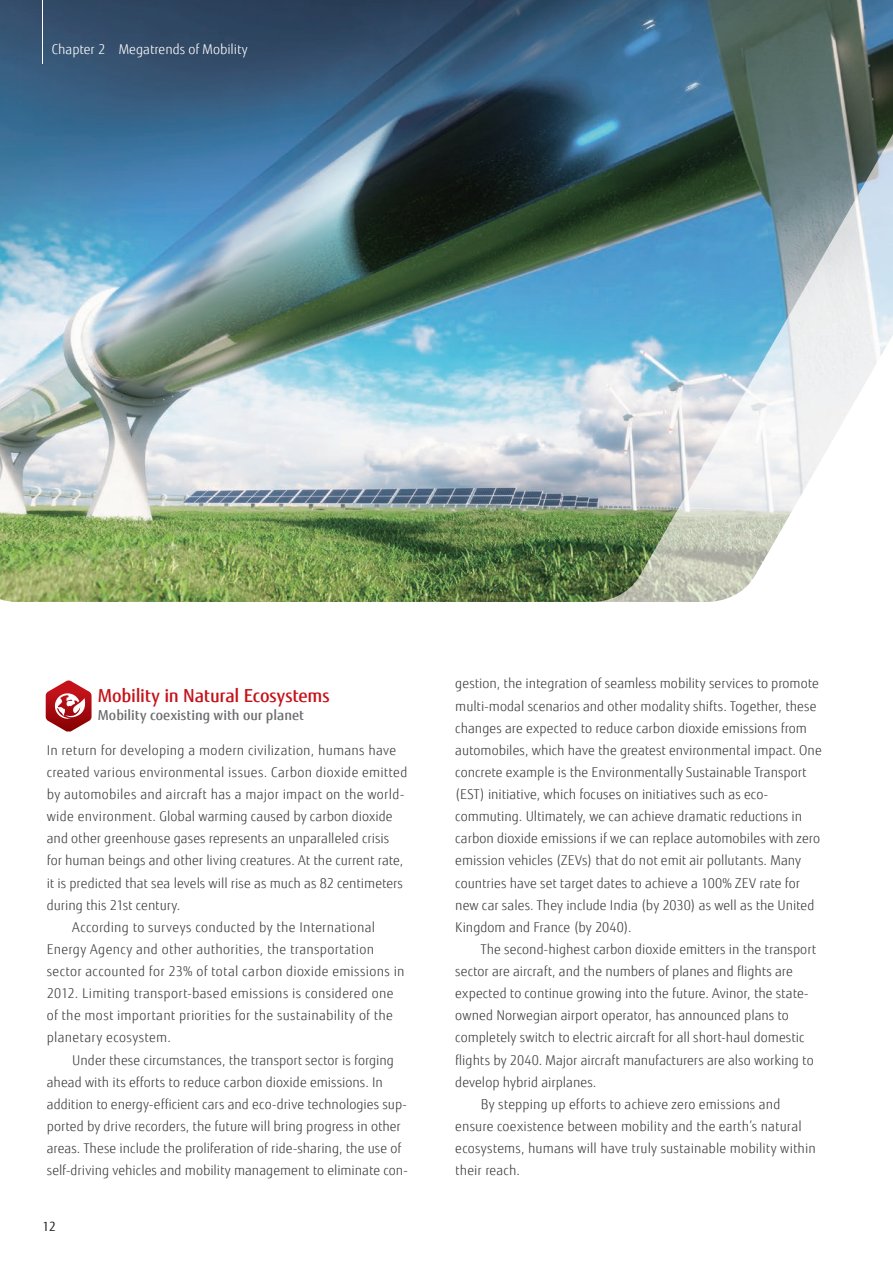
<style>
.page{position:relative;width:893px;height:1263px;background:#fff}
.page>*{position:absolute;margin:0;border:0;box-sizing:border-box;transform-origin:0 0}
.t1{font:500 18px "Fujitsu Sans";letter-spacing:-.01em;color:#c4121a}
.t2{font:500 13.8px "Fujitsu Sans";color:#6c6d70}
.t3{font:300 13.5px/22.2px "Fujitsu Sans";letter-spacing:.005em;color:#3e3e3f}
.t4{font:300 13.5px "Fujitsu Sans";letter-spacing:.025em;color:#3e3e3f}
.t5{font:300 13.5px "Fujitsu Sans";color:#fff}
.t6{font:12.75px "Fujitsu Sans";color:#231f20}
</style>
<div class="page">
<img style="left:0;top:0;width:893px;height:602px">
<svg style="left:46px;top:680px;width:46px;height:51px"></svg>
<hr style="left:42px;top:0;width:1px;height:64px;background:#fff">
<p class="t5" style="left:52px;top:41px;width:197px">Chapter 2 Megatrends of Mobility</p>
<h1 class="t1" style="left:98px;top:685px;width:233px">Mobility in Natural Ecosystems</h1>
<p class="t2" style="left:98px;top:707px;width:208px">Mobility coexisting with our planet</p>
<p class="t3" style="left:47px;top:739px;width:351px">In return for developing a modern civilization, humans have</p>
<p class="t3" style="left:47px;top:761px;width:362px">created various environmental issues. Carbon dioxide emitted</p>
<p class="t4" style="left:47px;top:786px;width:359px">by automobiles and aircraft has a major impact on the world-</p>
<p class="t3" style="left:47px;top:805px;width:347px">wide environment. Global warming caused by carbon dioxide</p>
<p class="t3" style="left:47px;top:827px;width:344px">and other greenhouse gases represents an unparalleled crisis</p>
<p class="t3" style="left:47px;top:850px;width:358px">for human beings and other living creatures. At the current rate,</p>
<p class="t3" style="left:47px;top:872px;width:358px">it is predicted that sea levels will rise as much as 82 centimeters</p>
<p class="t3" style="left:47px;top:894px;width:135px">during this 21st century.</p>
<p class="t4" style="left:72px;top:919px;width:304px">According to surveys conducted by the International</p>
<p class="t4" style="left:47px;top:941px;width:329px">Energy Agency and other authorities, the transportation</p>
<p class="t4" style="left:47px;top:963px;width:359px">sector accounted for 23% of total carbon dioxide emissions in</p>
<p class="t4" style="left:47px;top:985px;width:348px">2012. Limiting transport-based emissions is considered one</p>
<p class="t4" style="left:47px;top:1007px;width:348px">of the most important priorities for the sustainability of the</p>
<p class="t4" style="left:47px;top:1029px;width:126px">planetary ecosystem.</p>
<p class="t3" style="left:72px;top:1049px;width:323px">Under these circumstances, the transport sector is forging</p>
<p class="t3" style="left:47px;top:1071px;width:338px">ahead with its efforts to reduce carbon dioxide emissions. In</p>
<p class="t3" style="left:47px;top:1093px;width:362px">addition to energy-efficient cars and eco-drive technologies sup-</p>
<p class="t3" style="left:47px;top:1115px;width:356px">ported by drive recorders, the future will bring progress in other</p>
<p class="t3" style="left:47px;top:1137px;width:356px">areas. These include the proliferation of ride-sharing, the use of</p>
<p class="t3" style="left:47px;top:1159px;width:362px">self-driving vehicles and mobility management to eliminate con-</p>
<p class="t6" style="left:43px;top:1219px;width:15px">12</p>
<p class="t3" style="left:455px;top:673px;width:368px">gestion, the integration of seamless mobility services to promote multi-modal scenarios and other modality shifts. Together, these changes are expected to reduce carbon dioxide emissions from automobiles, which have the greatest environmental impact. One concrete example is the Environmentally Sustainable Transport (EST) initiative, which focuses on initiatives such as eco&shy;commuting. Ultimately, we can achieve dramatic reductions in carbon dioxide emissions if we can replace automobiles with zero emission vehicles (ZEVs) that do not emit air pollutants. Many countries have set target dates to achieve a 100% ZEV rate for new car sales. They include India (by 2030) as well as the United Kingdom and France (by 2040).</p>
<p class="t3" style="left:481px;top:938px;width:337px">The second-highest carbon dioxide emitters in the transport</p>
<p class="t3" style="left:455px;top:960px;width:339px">sector are aircraft, and the numbers of planes and flights are</p>
<p class="t3" style="left:455px;top:982px;width:355px">expected to continue growing into the future. Avinor, the state-</p>
<p class="t3" style="left:455px;top:1004px;width:335px">owned Norwegian airport operator, has announced plans to</p>
<p class="t3" style="left:455px;top:1027px;width:351px">completely switch to electric aircraft for all short-haul domestic</p>
<p class="t3" style="left:455px;top:1049px;width:360px">flights by 2040. Major aircraft manufacturers are also working to</p>
<p class="t3" style="left:455px;top:1071px;width:143px">develop hybrid airplanes.</p>
<p class="t3" style="left:481px;top:1093px;width:301px">By stepping up efforts to achieve zero emissions and</p>
<p class="t3" style="left:455px;top:1115px;width:348px">ensure coexistence between mobility and the earth’s natural</p>
<p class="t3" style="left:455px;top:1137px;width:362px">ecosystems, humans will have truly sustainable mobility within</p>
<p class="t3" style="left:455px;top:1159px;width:66px">their reach.</p>
</div>
